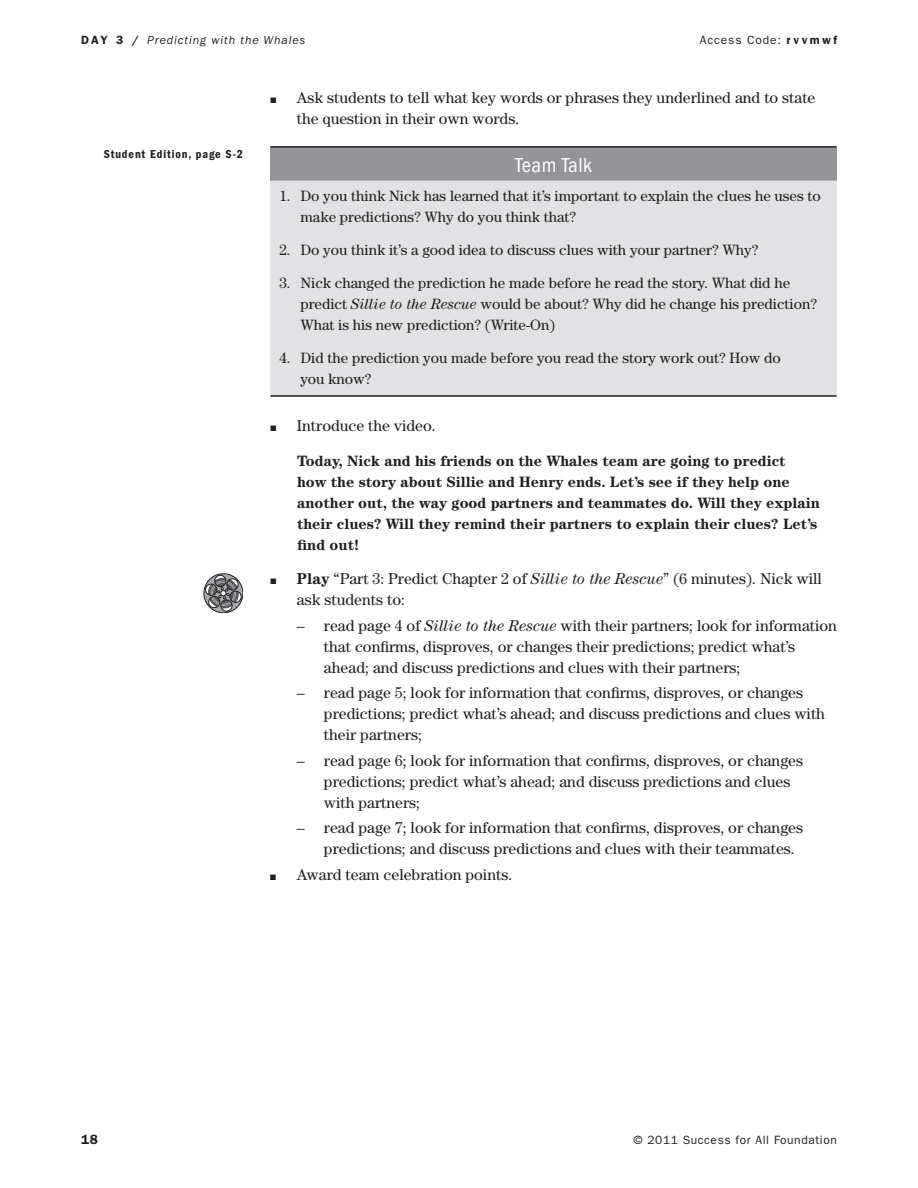
<style>
.page{position:relative;width:918px;height:1188px;background:#fff}
.page>*{position:absolute;margin:0;border:0;box-sizing:border-box;transform-origin:0 0}
.t1{font:condensed 21px "Franklin Gothic";letter-spacing:.025em;color:#fff}
.t2{font:15.75px/21px "Century";color:#231f20}
.t3{font:15px/21px "Century";color:#231f20}
.t4{font:700 15px/21px "Century";color:#231f20}
.t5{font:600 13.5px "Franklin Gothic";color:#231f20}
.t6{font:12px "Franklin Gothic";letter-spacing:.05em;color:#231f20}
.t7{font:italic 12px "Franklin Gothic";letter-spacing:.075em;color:#231f20}
.t8{font:600 condensed 12px "Franklin Gothic";letter-spacing:.075em;color:#231f20}
.t9{font:12px "Franklin Gothic";letter-spacing:.075em;color:#231f20}
.s1{font-weight:600;font-style:normal}
.s2{font-weight:600}
.s3{font-style:italic}
.s4{font-weight:700}
</style>
<div class="page">
<div style="left:270px;top:147px;width:567px;height:34px;background:#939598"></div>
<div style="left:270px;top:181px;width:567px;height:214px;background:#e1e2e4"></div>
<hr style="left:270px;top:146px;width:567px;height:2px;background:#231f20">
<hr style="left:270px;top:395px;width:567px;height:2px;background:#231f20">
<svg style="left:204px;top:574px;width:39px;height:39px"></svg>
<p class="t7" style="left:81px;top:33px;width:226px"><span class="s1">DAY 3 /</span> Predicting with the Whales</p>
<p class="t9" style="left:700px;top:33px;width:139px">Access Code: <span class="s2">r vvmwf</span></p>
<p class="t8" style="left:104px;top:147px;width:141px">Student Edition, page S-2</p>
<p class="t2" style="left:297px;top:86px;width:520px">Ask students to tell what key words or phrases they underlined and to state the question in their own words.</p>
<h1 class="t1" style="left:515px;top:153px;width:78px">Team Talk</h1>
<p class="t3" style="left:300px;top:186px;width:522px;text-indent:-21px">1. Do you think Nick has learned that it’s important to explain the clues he uses to make predictions? Why do you think that?</p>
<p class="t3" style="left:279px;top:239px;width:481px">2. Do you think it’s a good idea to discuss clues with your partner? Why?</p>
<p class="t3" style="left:300px;top:272px;width:518px;text-indent:-21px">3. Nick changed the prediction he made before he read the story. What did he predict <span class="s3">Sillie to the Rescue</span> would be about? Why did he change his prediction?<br>What is his new prediction? (Write‑On)</p>
<p class="t3" style="left:300px;top:347px;width:482px;text-indent:-21px">4. Did the prediction you made before you read the story work out? How do you know?</p>
<p class="t2" style="left:297px;top:415px;width:140px">Introduce the video.</p>
<p class="t4" style="left:297px;top:450px;width:525px">Today, Nick and his friends on the Whales team are going to predict<br>how the story about Sillie and Henry ends. Let’s see if they help one another out, the way good partners and teammates do. Will they explain their clues? Will they remind their partners to explain their clues? Let’s find out!</p>
<p class="t2" style="left:297px;top:568px;width:526px"><span class="s4">Play</span> “Part 3: Predict Chapter 2 of <span class="s3">Sillie to the Rescue</span>” (6 minutes). Nick will ask students to:</p>
<p class="t2" style="left:324px;top:615px;width:515px;text-indent:-27px">– read page 4 of <span class="s3">Sillie to the Rescue</span> with their partners; look for information that confirms, disproves, or changes their predictions; predict what’s ahead; and discuss predictions and clues with their partners;</p>
<p class="t2" style="left:324px;top:682px;width:503px;text-indent:-27px">– read page 5; look for information that confirms, disproves, or changes predictions; predict what’s ahead; and discuss predictions and clues with their partners;</p>
<p class="t2" style="left:324px;top:750px;width:481px;text-indent:-27px">– read page 6; look for information that confirms, disproves, or changes predictions; predict what’s ahead; and discuss predictions and clues with partners;</p>
<p class="t2" style="left:324px;top:817px;width:481px;text-indent:-27px">– read page 7; look for information that confirms, disproves, or changes predictions; and discuss predictions and clues with their teammates.</p>
<p class="t2" style="left:297px;top:864px;width:217px">Award team celebration points.</p>
<p class="t5" style="left:81px;top:1132px;width:18px">18</p>
<p class="t6" style="left:633px;top:1133px;width:205px">© 2011 Success for All Foundation</p>
</div>
